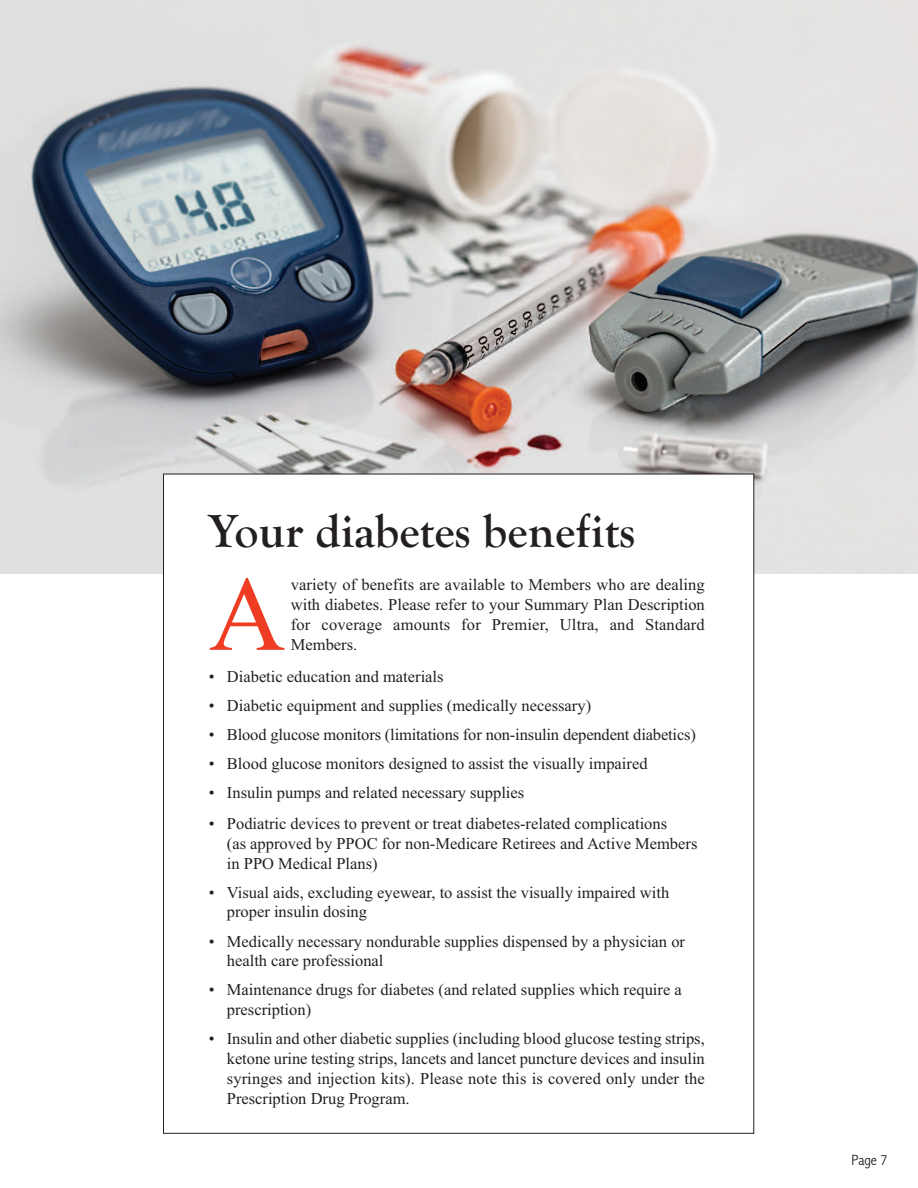
<style>
.page{position:relative;width:918px;height:1188px;background:#fff}
.page>*{position:absolute;margin:0;border:0;box-sizing:border-box;transform-origin:0 0}
.t1{font:106.2px "Times New Roman";color:#ef3d24}
.t2{font:700 48px "Goudy Old Style T";color:#231f20}
.t3{font:16.5px/19.8px "Times New Roman";color:#231f20}
.t4{font:300 condensed 15px "Abadi";color:#231f20}
</style>
<div class="page">
<img style="left:0;top:0;width:918px;height:574px">
<div style="left:164px;top:474px;width:589px;height:659px;background:#fff"></div>
<h2 class="t2" style="left:209px;top:503px;width:428px">Your diabetes benefits</h2>
<h1 class="t1" style="left:209px;top:551px;width:78px">A</h1>
<p class="t3" style="left:291px;top:575px;width:416px;text-align:justify">variety of benefits are available to Members who are dealing with diabetes. Please refer to your Summary Plan Description for coverage amounts for Premier, Ultra, and Standard Members.</p>
<p class="t3" style="left:209px;top:666px;width:236px">• Diabetic education and materials</p>
<p class="t3" style="left:209px;top:695px;width:384px">• Diabetic equipment and supplies (medically necessary)</p>
<p class="t3" style="left:209px;top:725px;width:489px">• Blood glucose monitors (limitations for non-insulin dependent diabetics)</p>
<p class="t3" style="left:209px;top:754px;width:440px">• Blood glucose monitors designed to assist the visually impaired</p>
<p class="t3" style="left:209px;top:783px;width:317px">• Insulin pumps and related necessary supplies</p>
<p class="t3" style="left:227px;top:813px;width:472px;text-indent:-18px">• Podiatric devices to prevent or treat diabetes-related complications<br>(as approved by PPOC for non-Medicare Retirees and Active Members in PPO Medical Plans)</p>
<p class="t3" style="left:227px;top:882px;width:444px;text-indent:-18px">• Visual aids, excluding eyewear, to assist the visually impaired with proper insulin dosing</p>
<p class="t3" style="left:227px;top:931px;width:460px;text-indent:-18px">• Medically necessary nondurable supplies dispensed by a physician or health care professional</p>
<p class="t3" style="left:227px;top:980px;width:456px;text-indent:-18px">• Maintenance drugs for diabetes (and related supplies which require a prescription)</p>
<p class="t3" style="left:227px;top:1029px;width:479px;text-align:justify;text-indent:-18px">• Insulin and other diabetic supplies (including blood glucose testing strips, ketone urine testing strips, lancets and lancet puncture devices and insulin syringes and injection kits). Please note this is covered only under the Prescription Drug Program.</p>
<p class="t4" style="left:852px;top:1151px;width:37px">Page 7</p>
</div>
